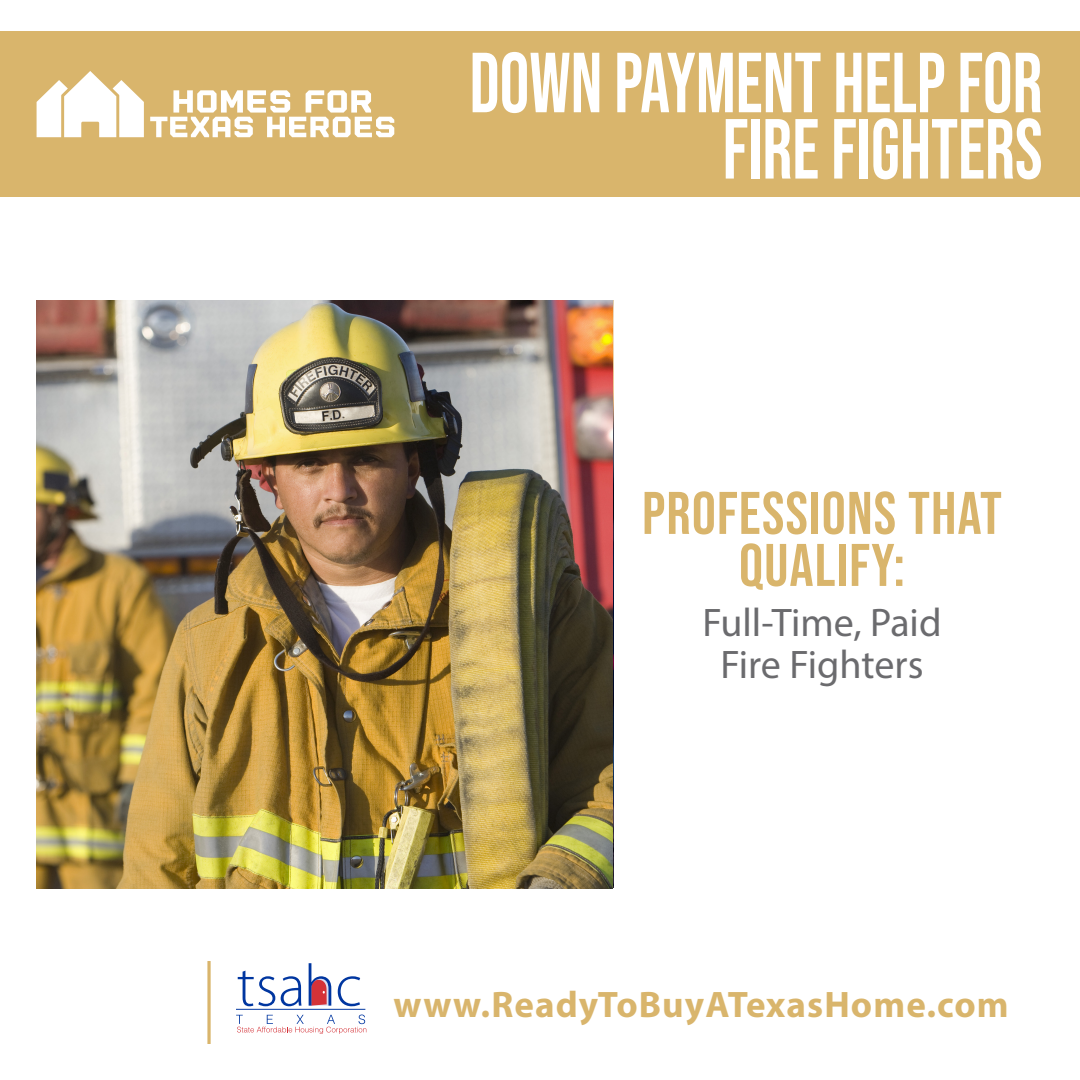
<style>
.page{position:relative;width:1080px;height:1080px;background:#fff}
.page>*{position:absolute;margin:0;border:0;box-sizing:border-box;transform-origin:0 0}
.t1{font:85px "Bebas Neue";color:#fff;scale:.87 1}
.t2{font:60px/52px "Bebas Neue";letter-spacing:.02em;color:#d9b56c;text-align:center}
.t3{font:40px "Myriad Pro";color:#6b6b6e}
.t4{font:700 37px "Myriad Pro";letter-spacing:.03em;color:#d9b56c}
</style>
<div class="page">
<div style="left:0;top:31px;width:1080px;height:166px;background:#d9b56c"></div>
<svg style="left:37px;top:71px;width:107px;height:66px"></svg>
<svg style="left:150px;top:90px;width:244px;height:47px"></svg>
<hr style="left:236px;top:1009px;width:129px;height:1px;background:#0036a0">
<svg style="left:236px;top:1015px;width:130px;height:19px"></svg>
<svg style="left:238px;top:971px;width:37px;height:35px"></svg>
<svg style="left:281px;top:976px;width:20px;height:30px"></svg>
<svg style="left:309px;top:963px;width:22px;height:43px"></svg>
<svg style="left:338px;top:976px;width:22px;height:30px"></svg>
<svg style="left:207px;top:961px;width:4px;height:83px"></svg>
<img style="left:36px;top:300px;width:577px;height:588px">
<p class="t1" style="left:470px;top:35px;width:660px">DOWN PAYMENT HELP FOR</p>
<p class="t1" style="left:723px;top:101px;width:369px">FIRE FIGHTERS</p>
<p class="t2" style="left:642px;top:487px;width:361px">PROFESSIONS THAT<br>QUALIFY:</p>
<p class="t3" style="left:702px;top:598px;width:241px">Full-Time, Paid</p>
<p class="t3" style="left:720px;top:640px;width:205px">Fire Fighters</p>
<p class="t4" style="left:393px;top:980px;width:617px">www.ReadyToBuyATexasHome.com</p>
</div>
